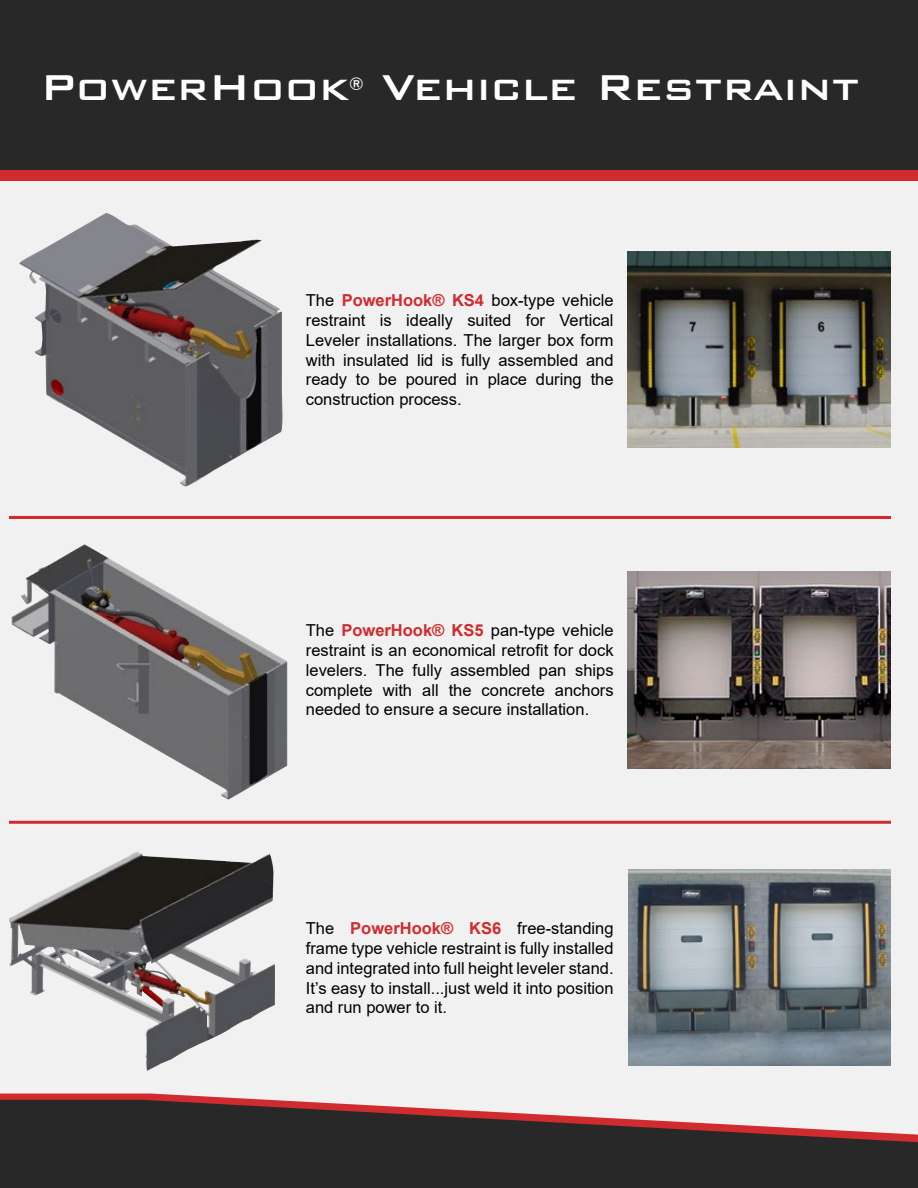
<style>
.page{position:relative;width:918px;height:1188px;background:#f1f1f2}
.page>*{position:absolute;margin:0;border:0;box-sizing:border-box;transform-origin:0 0}
.t1{font:500 48px "Bank Gothic BT";color:#fff}
.t2{font:500 17.55px "Bank Gothic BT";color:#fff}
.t3{font:16.5px/19.8px "Arial";color:#000;text-align:justify}
.s1{font-weight:700;color:#d02c2f}
</style>
<div class="page">
<svg style="left:0;top:1094px;width:271px;height:6px;fill:#d02c2f"></svg>
<svg style="left:0;top:1100px;width:918px;height:88px;background:#4f4345"></svg>
<div style="left:0;top:51px;width:918px;height:130px;background:#d02c2f"></div>
<div style="left:0;top:0;width:918px;height:170px;background:#292829"></div>
<img style="left:19px;top:213px;width:264px;height:274px">
<img style="left:627px;top:252px;width:264px;height:196px">
<img style="left:9px;top:852px;width:266px;height:219px">
<img style="left:629px;top:870px;width:262px;height:196px">
<img style="left:11px;top:544px;width:276px;height:256px">
<img style="left:627px;top:572px;width:264px;height:196px">
<hr style="left:9px;top:516px;width:882px;height:3px;background:#d2282e">
<hr style="left:9px;top:821px;width:882px;height:3px;background:#d02c2f">
<h1 class="t1" style="left:40px;top:61px;width:310px">PowerHook</h1>
<p class="t2" style="left:349px;top:75px;width:16px">®</p>
<h1 class="t1" style="left:382px;top:61px;width:479px">Vehicle Restraint</h1>
<p class="t3" style="left:306px;top:290px;width:309px">The <span class="s1">PowerHook® KS4</span> box-type vehicle restraint is ideally suited for Vertical Leveler installations. The larger box form with insulated lid is fully assembled and ready to be poured in place during the construction process.</p>
<p class="t3" style="left:306px;top:620px;width:309px">The <span class="s1">PowerHook® KS5</span> pan-type vehicle restraint is an economical retrofit for dock levelers. The fully assembled pan ships complete with all the concrete anchors needed to ensure a secure installation.</p>
<p class="t3" style="left:306px;top:918px;width:309px">The <span class="s1">PowerHook® KS6</span> free-standing frame type vehicle restraint is fully installed and integrated into full height leveler stand.<br>It’s easy to install...just weld it into position and run power to it.</p>
</div>
